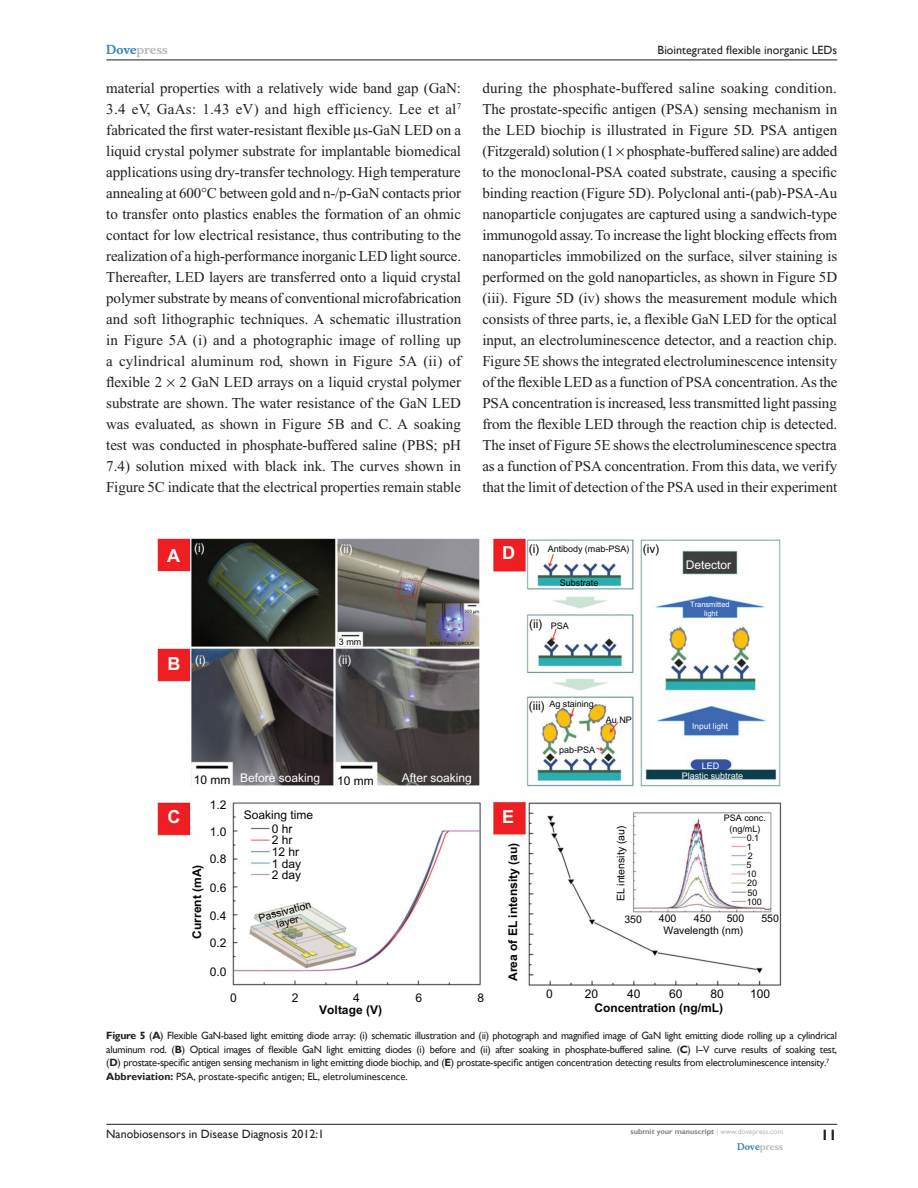
<style>
.page{position:relative;width:918px;height:1188px;background:#fff}
.page>*{position:absolute;margin:0;border:0;box-sizing:border-box;transform-origin:0 0}
.t1{font:700 18px "Arial";color:#fff}
.t2{font:15px/21px "Times New Roman";letter-spacing:-.005em;color:#231f20;text-align:justify}
.t3{font:700 15px "Gill Sans";color:#231f20}
.t4{font:12px/11.2px "Arial";color:#040503}
.t5{font:12px "Gill Sans";color:#231f20}
.t6{font:700 12px "Arial";color:#040503}
.t7{font:12px "Arial";color:#fff}
.t8{font:700 12px "Musee";color:#b8b9bc}
.t9{font:10.5px/13.5px "Gill Sans";letter-spacing:-.025em;color:#231f20}
.t10{font:10.5px/11.6px "Arial";color:#040503;text-align:center}
.t11{font:9px/10.8px "Arial";color:#040503;text-align:center}
.t12{font:9px "Arial";color:#fff}
.t13{font:700 9px "Musee";color:#b8b9bc}
.t14{font:8.25px "Arial";color:#fff}
.t15{font:700 7.5px "Gill Sans";color:#808285}
.t16{font:7.5px/9px "Arial";color:#fff;text-align:center}
.t17{font:4.5px "Arial";color:#040503}
.s1{color:#3485ae}
.s2{font-weight:700}
.s3{font-weight:400;color:#b8b9bc}
</style>
<div class="page">
<img style="left:157px;top:537px;width:625px;height:449px">
<hr style="left:106px;top:1124px;width:731px;height:1px;background:#231f20">
<hr style="left:106px;top:60px;width:731px;height:1px;background:#231f20">
<p class="t8" style="left:106px;top:43px;width:63px"><span class="s1">Dove</span>press</p>
<p class="t5" style="left:658px;top:43px;width:181px">Biointegrated flexible inorganic LEDs</p>
<p class="t2" style="left:106px;top:77px;width:357px">material properties with a relatively wide band gap (GaN:<br>3.4 eV, GaAs: 1.43 eV) and high efficiency. Lee et al<sup>7 </sup>fabricated the first water-resistant flexible s-GaN LED on a liquid crystal polymer substrate for implantable biomedical applications using dry-transfer technology. High temperature annealing at 600 C between gold and n-/p-GaN contacts prior to transfer onto plastics enables the formation of an ohmic contact for low electrical resistance, thus contributing to the realization of a high-performance inorganic LED light source.<br>Thereafter, LED layers are transferred onto a liquid crystal polymer substrate by means of conventional microfabrication and soft lithographic techniques. A schematic illustration in Figure 5A (i) and a photographic image of rolling up a cylindrical aluminum rod, shown in Figure 5A (ii) of flexible 2 2 GaN LED arrays on a liquid crystal polymer substrate are shown. The water resistance of the GaN LED was evaluated, as shown in Figure 5B and C. A soaking test was conducted in phosphate-buffered saline (PBS; pH 7.4) solution mixed with black ink. The curves shown in Figure 5C indicate that the electrical properties remain stable</p>
<p class="t2" style="left:482px;top:77px;width:357px">during the phosphate-buffered saline soaking condition.<br>The prostate-specific antigen (PSA) sensing mechanism in the LED biochip is illustrated in Figure 5D. PSA antigen (Fitzgerald) solution (1 phosphate-buffered saline) are added to the monoclonal-PSA coated substrate, causing a specific binding reaction (Figure 5D). Polyclonal anti-(pab)-PSA-Au nanoparticle conjugates are captured using a sandwich-type immunogold assay. To increase the light blocking effects from nanoparticles immobilized on the surface, silver staining is performed on the gold nanoparticles, as shown in Figure 5D (iii). Figure 5D (iv) shows the measurement module which consists of three parts, ie, a flexible GaN LED for the optical input, an electroluminescence detector, and a reaction chip.<br>Figure 5E shows the integrated electroluminescence intensity of the flexible LED as a function of PSA concentration. As the PSA concentration is increased, less transmitted light passing from the flexible LED through the reaction chip is detected.<br>The inset of Figure 5E shows the electroluminescence spectra as a function of PSA concentration. From this data, we verify that the limit of detection of the PSA used in their experiment</p>
<p class="t1" style="left:167px;top:545px;width:14px">A</p>
<p class="t7" style="left:194px;top:541px;width:12px">(i)</p>
<p class="t1" style="left:168px;top:654px;width:14px">B</p>
<p class="t7" style="left:195px;top:653px;width:12px">(i)</p>
<p class="t7" style="left:340px;top:542px;width:15px">(ii)</p>
<p class="t11" style="left:339px;top:637px;width:24px">3 mm</p>
<p class="t7" style="left:338px;top:653px;width:15px">(ii)</p>
<p class="t17" style="left:464px;top:609px;width:17px">500 µm</p>
<p class="t17" style="left:430px;top:641px;width:46px">KAIST FAND GROUP</p>
<p class="t1" style="left:502px;top:543px;width:14px">D</p>
<p class="t4" style="left:529px;top:543px;width:12px">(i)</p>
<p class="t4" style="left:643px;top:544px;width:18px">(iv)</p>
<p class="t11" style="left:548px;top:544px;width:83px">Antibody (mab-PSA)</p>
<p class="t11" style="left:560px;top:577px;width:40px">Substrate</p>
<p class="t4" style="left:529px;top:619px;width:15px">(ii)</p>
<p class="t11" style="left:551px;top:621px;width:20px">PSA</p>
<p class="t7" style="left:686px;top:558px;width:47px">Detector</p>
<p class="t16" style="left:690px;top:600px;width:41px">Transmitted light</p>
<p class="t11" style="left:549px;top:698px;width:46px">Ag staining</p>
<p class="t4" style="left:529px;top:700px;width:17px">(iii)</p>
<p class="t11" style="left:606px;top:714px;width:28px">Au NP</p>
<p class="t14" style="left:692px;top:722px;width:37px">Input light</p>
<p class="t11" style="left:559px;top:744px;width:38px">pab-PSA</p>
<p class="t12" style="left:702px;top:761px;width:19px">LED</p>
<p class="t7" style="left:240px;top:771px;width:82px">Before soaking</p>
<p class="t7" style="left:402px;top:771px;width:72px">After soaking</p>
<p class="t4" style="left:194px;top:774px;width:38px">10 mm</p>
<p class="t4" style="left:337px;top:775px;width:38px">10 mm</p>
<p class="t12" style="left:682px;top:771px;width:63px">Plastic subtrate</p>
<p class="t4" style="left:210px;top:799px;width:18px">1.2</p>
<p class="t4" style="left:244px;top:809px;width:71px">Soaking time</p>
<p class="t1" style="left:168px;top:807px;width:14px">C</p>
<p class="t1" style="left:502px;top:807px;width:14px">E</p>
<p class="t4" style="left:210px;top:827px;width:18px">1.0</p>
<p class="t4" style="left:272px;top:824px;width:22px">0 hr</p>
<p class="t4" style="left:272px;top:835px;width:29px">2 hr<br>12 hr</p>
<p class="t4" style="left:272px;top:859px;width:31px;line-height:10.8px">1 day<br>2 day</p>
<p class="t10" style="left:258px;top:913px;width:55px;line-height:10.5px;rotate:-15deg">Passivation layer</p>
<p class="t6" style="left:506px;top:981px;width:140px;rotate:-90deg">Area of EL intensity (au)</p>
<p class="t4" style="left:210px;top:854px;width:18px">0.8</p>
<p class="t4" style="left:210px;top:882px;width:18px">0.6</p>
<p class="t4" style="left:210px;top:910px;width:18px">0.4</p>
<p class="t4" style="left:210px;top:938px;width:18px">0.2</p>
<p class="t4" style="left:210px;top:967px;width:18px">0.0</p>
<p class="t6" style="left:190px;top:939px;width:75px;rotate:-90deg">Current (mA)</p>
<p class="t10" style="left:615px;top:901px;width:77px;rotate:-90deg">EL intensity (au)</p>
<p class="t10" style="left:624px;top:913px;width:19px">350</p>
<p class="t11" style="left:724px;top:813px;width:44px">PSA conc. (ng/mL)</p>
<p class="t11" style="left:747px;top:833px;width:14px">0.1</p>
<p class="t11" style="left:747px;top:841px;width:7px">1</p>
<p class="t11" style="left:748px;top:850px;width:7px">2</p>
<p class="t11" style="left:746px;top:860px;width:7px">5</p>
<p class="t11" style="left:746px;top:869px;width:12px">10</p>
<p class="t11" style="left:747px;top:878px;width:12px">20</p>
<p class="t11" style="left:747px;top:887px;width:12px">50</p>
<p class="t11" style="left:747px;top:897px;width:17px">100</p>
<p class="t10" style="left:727px;top:913px;width:19px">500</p>
<p class="t10" style="left:761px;top:913px;width:19px">550</p>
<p class="t10" style="left:659px;top:913px;width:19px">400</p>
<p class="t10" style="left:663px;top:913px;width:81px">450<br>Wavelength (nm)</p>
<p class="t4" style="left:230px;top:993px;width:8px">0</p>
<p class="t4" style="left:292px;top:993px;width:8px">2</p>
<p class="t4" style="left:353px;top:993px;width:8px">4</p>
<p class="t6" style="left:319px;top:1002px;width:64px">Voltage (V)</p>
<p class="t4" style="left:415px;top:993px;width:8px">6</p>
<p class="t4" style="left:478px;top:993px;width:8px">8</p>
<p class="t4" style="left:546px;top:988px;width:8px">0</p>
<p class="t4" style="left:585px;top:988px;width:15px">20</p>
<p class="t4" style="left:627px;top:988px;width:15px">40</p>
<p class="t4" style="left:669px;top:988px;width:15px">60</p>
<p class="t4" style="left:711px;top:988px;width:15px">80</p>
<p class="t4" style="left:750px;top:988px;width:22px">100</p>
<p class="t6" style="left:594px;top:1001px;width:130px">Concentration (ng/mL)</p>
<p class="t9" style="left:106px;top:1029px;width:732px"><span class="s2">Figure 5</span> (<span class="s2">A</span>) Flexible GaN-based light emitting diode array: (i) schematic illustration and (ii) photograph and magnified image of GaN light emitting diode rolling up a cylindrical aluminum rod. (<span class="s2">B</span>) Optical images of flexible GaN light emitting diodes (i) before and (ii) after soaking in phosphate-buffered saline. (<span class="s2">C</span>) I–V curve results of soaking test, (<span class="s2">D</span>) prostate-specific antigen sensing mechanism in light emitting diode biochip, and (<span class="s2">E</span>) prostate-specific antigen concentration detecting results from electroluminescence intensity.<sup>7<br></sup><span class="s2">Abbreviation:</span> PSA, prostate-specific antigen; EL, eletroluminescence.</p>
<p class="t5" style="left:106px;top:1127px;width:219px">Nanobiosensors in Disease Diagnosis 2012:1</p>
<p class="t15" style="left:631px;top:1127px;width:154px">submit your manuscript <span class="s3">| www.dovepress.com</span></p>
<p class="t13" style="left:737px;top:1141px;width:48px"><span class="s1">Dove</span>press</p>
<p class="t3" style="left:821px;top:1126px;width:18px">11</p>
</div>
